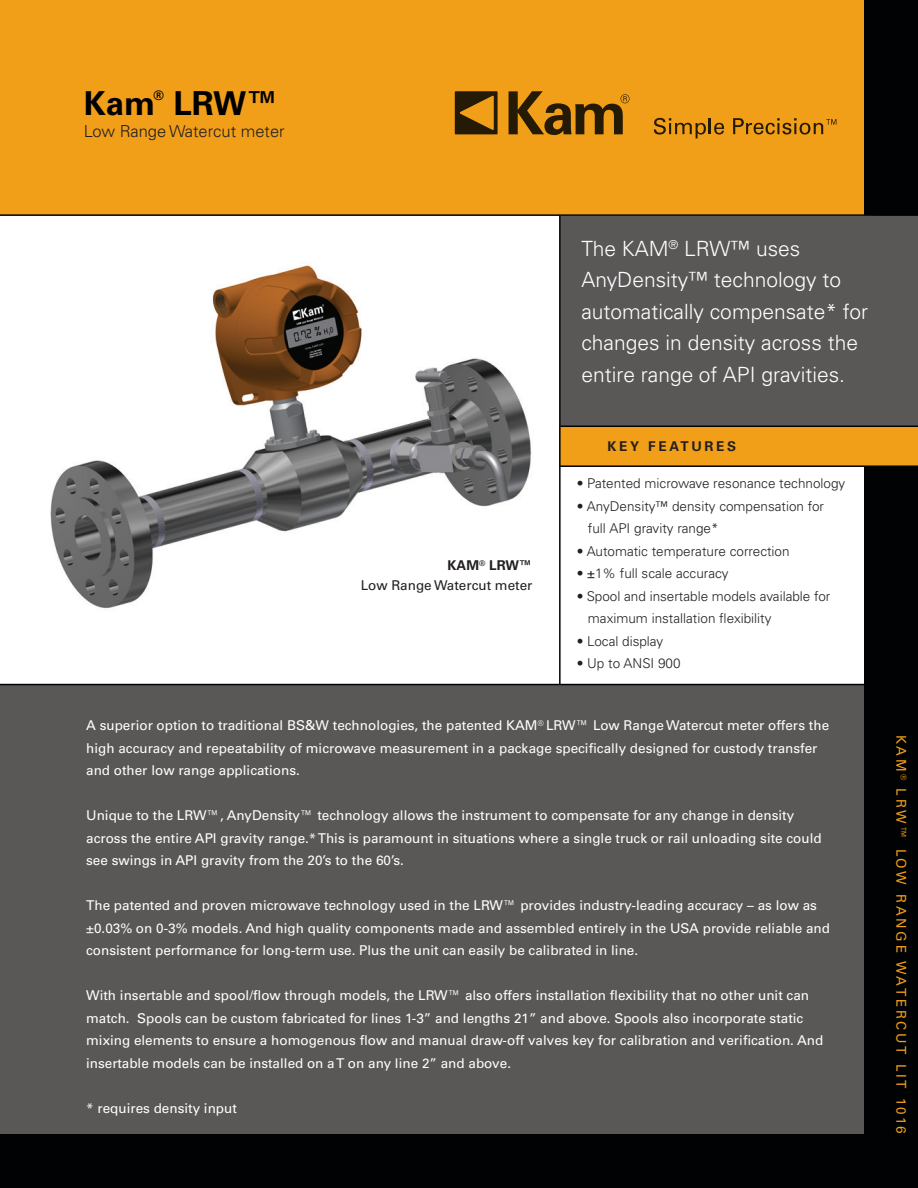
<style>
.page{position:relative;width:918px;height:1188px;background:#fff}
.page>*{position:absolute;margin:0;border:0;box-sizing:border-box;transform-origin:0 0}
.t1{font:700 33px "Univers LT Pro 65";color:#000}
.t2{font:300 21px/31.5px "Univers LT Pro 45";color:#fff}
.t3{font:300 16.5px "Univers LT Pro 45";color:#231f20}
.t4{font:13.5px/22.5px "Univers LT Pro 55 Roman";color:#fff}
.t5{font:300 13.5px/22.5px "Univers LT Pro 45";color:#231f20}
.t6{font:13.5px "Univers LT Pro 55 Roman";letter-spacing:.2em;color:#f19e19}
.t7{font:13.5px "Univers LT Pro 55 Roman";color:#231f20}
.t8{font:700 13.5px "Univers LT Pro 65";letter-spacing:.2em;color:#231f20}
.t9{font:700 13.05px "Univers LT Pro 65";color:#000}
.s1{font-family:"Univers LT Pro 55 Roman";font-weight:400}
</style>
<div class="page">
<img style="left:50px;top:265px;width:482px;height:344px">
<div style="left:0;top:685px;width:918px;height:497px;background:#5a5757"></div>
<div style="left:864px;top:466px;width:54px;height:722px;background:#010203"></div>
<div style="left:560px;top:215px;width:358px;height:211px;background:#5a5757"></div>
<div style="left:0;top:0;width:873px;height:215px;background:#f19e19"></div>
<hr style="left:0;top:684px;width:918px;height:1px;background:#010203">
<div style="left:864px;top:0;width:54px;height:214px;background:#010203"></div>
<div style="left:0;top:1134px;width:918px;height:54px;background:#010203"></div>
<hr style="left:0;top:214px;width:918px;height:2px;background:#010203">
<svg style="left:455px;top:91px;width:43px;height:43px"></svg>
<svg style="left:509px;top:91px;width:121px;height:44px"></svg>
<svg style="left:654px;top:118px;width:70px;height:20px"></svg>
<svg style="left:733px;top:118px;width:103px;height:17px"></svg>
<div style="left:559px;top:426px;width:359px;height:41px;background:#f19e19"></div>
<hr style="left:560px;top:426px;width:358px;height:1px;background:#010203">
<hr style="left:560px;top:465px;width:358px;height:2px;background:#010203">
<hr style="left:559px;top:215px;width:2px;height:470px;background:#010203">
<p class="t9" style="left:153px;top:88px;width:12px">®</p>
<h1 class="t1" style="left:84px;top:84px;width:197px">Kam LRW™</h1>
<p class="t3" style="left:84px;top:122px;width:203px">Low Range Watercut meter</p>
<h2 class="t2" style="left:581px;top:233px;width:288px">The KAM<sup>®</sup> LRW™ uses<br>AnyDensity™ technology to automatically compensate* for changes in density across the entire range of API gravities.</h2>
<p class="t8" style="left:448px;top:558px;width:86px">KAM<sup>®</sup> LRW™</p>
<p class="t7" style="left:361px;top:577px;width:173px">Low Range Watercut meter</p>
<p class="t8" style="left:608px;top:438px;width:130px">KEY FEATURES</p>
<p class="t5" style="left:577px;top:472px;width:270px">• Patented microwave resonance technology</p>
<p class="t5" style="left:588px;top:495px;width:238px;text-indent:-11px">• AnyDensity™ density compensation for full API gravity range*</p>
<p class="t5" style="left:577px;top:540px;width:214px">• Automatic temperature correction</p>
<p class="t5" style="left:577px;top:562px;width:153px">• <span class="s1">±</span>1% full scale accuracy</p>
<p class="t5" style="left:588px;top:585px;width:244px;text-indent:-11px">• Spool and insertable models available for maximum installation flexibility</p>
<p class="t5" style="left:577px;top:630px;width:88px">• Local display</p>
<p class="t5" style="left:577px;top:652px;width:105px">• Up to ANSI 900</p>
<p class="t4" style="left:86px;top:714px;width:744px">A superior option to traditional BS&amp;W technologies, the patented KAM<sup>®</sup> LRW™ Low Range Watercut meter offers the high accuracy and repeatability of microwave measurement in a package specifically designed for custody transfer and other low range applications.</p>
<p class="t4" style="left:86px;top:804px;width:737px">Unique to the LRW™, AnyDensity™ technology allows the instrument to compensate for any change in density across the entire API gravity range.* This is paramount in situations where a single truck or rail unloading site could see swings in API gravity from the 20’s to the 60’s.</p>
<p class="t4" style="left:86px;top:894px;width:745px">The patented and proven microwave technology used in the LRW™ provides industry-leading accuracy – as low as ±0.03% on 0-3% models. And high quality components made and assembled entirely in the USA provide reliable and consistent performance for long-term use. Plus the unit can easily be calibrated in line.</p>
<p class="t4" style="left:86px;top:984px;width:739px">With insertable and spool/flow through models, the LRW™ also offers installation flexibility that no other unit can match. Spools can be custom fabricated for lines 1-3” and lengths 21” and above. Spools also incorporate static mixing elements to ensure a homogenous flow and manual draw-off valves key for calibration and verification. And insertable models can be installed on a T on any line 2” and above.</p>
<p class="t4" style="left:86px;top:1097px;width:152px">* requires density input</p>
<p class="t6" style="left:909px;top:735px;width:401px;rotate:90deg">KAM <sup>®</sup> LRW™ LOW RANGE WATERCUT LIT 1016</p>
</div>
